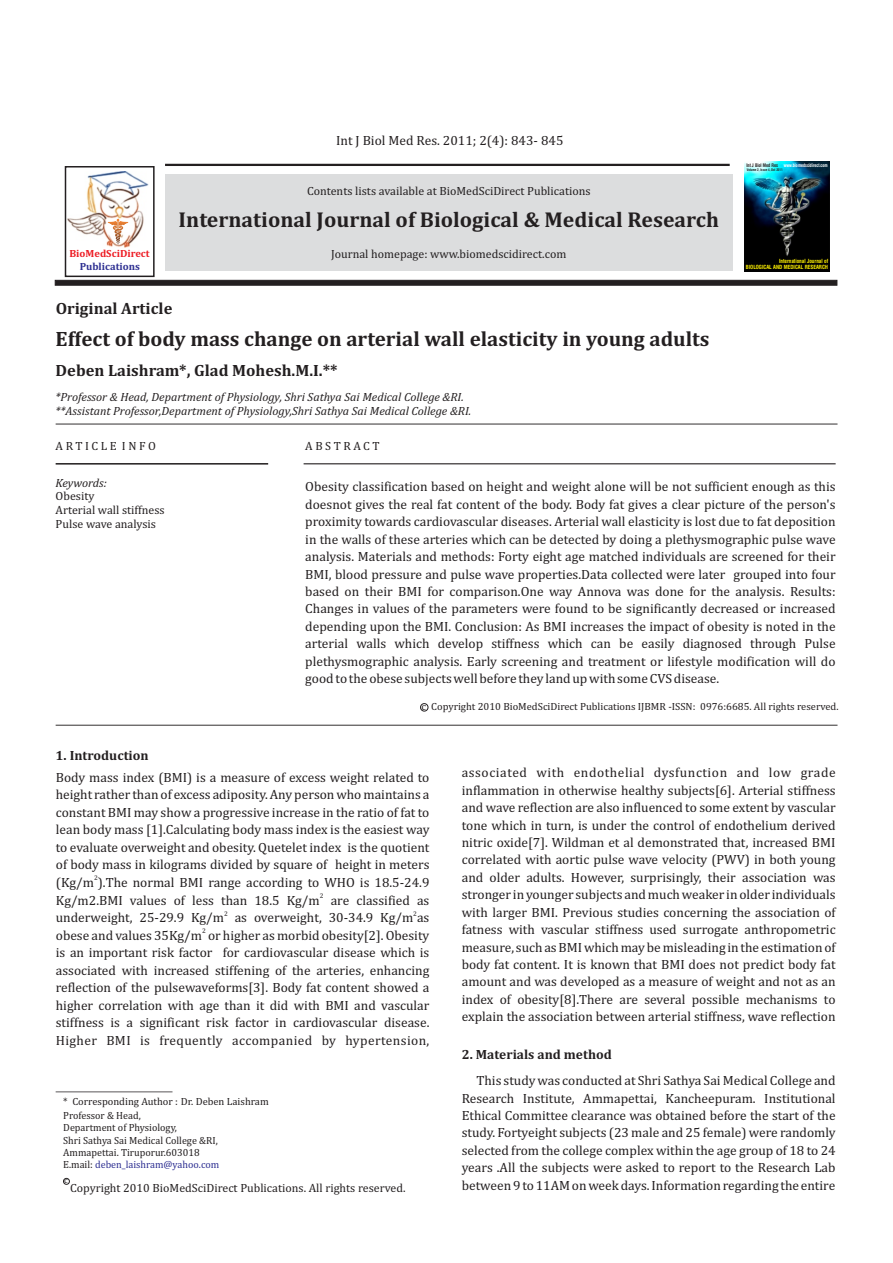
<style>
.page{position:relative;width:893px;height:1263px;background:#fff}
.page>*{position:absolute;margin:0;border:0;box-sizing:border-box;transform-origin:0 0}
.t1{font:700 21.75px "Cambria";color:#231f20}
.t2{font:700 21px "Cambria";color:#231f20}
.t3{font:700 16.5px "Cambria";color:#231f20}
.t4{font:13.5px/17.4px "Cambria";color:#231f20;text-align:justify}
.t5{font:700 13.5px "Cambria";color:#231f20}
.t6{font:12px/14.1px "Cambria";color:#231f20}
.t7{font:italic 12px/14.1px "Cambria";color:#231f20}
.t8{font:12px "Cambria";letter-spacing:.215em;color:#231f20}
.t9{font:10.5px/12.3px "Cambria";color:#231f20}
.t10{font:700 10.5px "Cambria";color:#ed1c24}
.t11{font:700 10.5px "Cambria";color:#2e3092}
.t12{font:8.25px "Cambria";color:#231f20}
.t13{font:6.75px "Cambria";color:#231f20}
.t14{font:700 condensed 5.55px/6.6px "Swiss 721 BT";color:#fff200;text-align:right;scale:.96 1}
.t15{font:700 condensed 4.8px "Swiss 721 BT";color:#fff;scale:.88 1}
.t16{font:700 condensed 3.45px "Swiss 721 BT";color:#231f20;scale:.92 1}
.s1{color:#231f20}
.s2{color:#2e3092}
</style>
<div class="page">
<hr style="left:165px;top:164px;width:565px;height:2px;background:#231f20">
<svg style="left:55px;top:280px;width:782px;height:6px;background:#2c2829"></svg>
<div style="left:165px;top:174px;width:567px;height:96px;background:#dcddde"></div>
<hr style="left:56px;top:424px;width:781px;height:1px;background:#231f20">
<hr style="left:56px;top:725px;width:781px;height:1px;background:#231f20">
<hr style="left:56px;top:464px;width:212px;height:1px;background:#231f20">
<hr style="left:304px;top:463px;width:532px;height:1px;background:#231f20">
<div style="left:65px;top:166px;width:90px;height:111px;border:2px solid #231f20"></div>
<img style="left:68px;top:171px;width:80px;height:77px">
<svg style="left:108px;top:219px;width:20px;height:25px"></svg>
<div style="left:420px;top:703px;width:8px;height:8px;border:1px solid #231f20;border-radius:50%"></div>
<img style="left:744px;top:161px;width:85px;height:111px">
<hr style="left:56px;top:1091px;width:117px;height:1px;background:#231f20">
<div style="left:63px;top:1178px;width:7px;height:6px;border:1px solid #231f20;border-radius:50%"></div>
<p class="t4" style="left:336px;top:132px;width:229px">Int J Biol Med Res. 2011; 2(4): 843- 845</p>
<p class="t6" style="left:307px;top:184px;width:285px">Contents lists available at BioMedSciDirect Publications</p>
<p class="t10" style="left:69px;top:249px;width:82px">BioMedSciDirect</p>
<p class="t11" style="left:80px;top:262px;width:62px">Publications</p>
<h1 class="t1" style="left:179px;top:210px;width:542px">International Journal of Biological &amp; Medical Research</h1>
<p class="t6" style="left:331px;top:248px;width:237px">Journal homepage: www.biomedscidirect.com</p>
<p class="t3" style="left:56px;top:301px;width:118px">Original Article</p>
<h2 class="t2" style="left:56px;top:330px;width:655px">Effect of body mass change on arterial wall elasticity in young adults</h2>
<p class="t3" style="left:56px;top:363px;width:284px">Deben Laishram*, Glad Mohesh.M.I.**</p>
<p class="t7" style="left:56px;top:390px;width:417px">*Professor &amp; Head, Department of Physiology, Shri Sathya Sai Medical College &amp;RI. **Assistant Professor,Department of Physiology,Shri Sathya Sai Medical College &amp;RI.</p>
<p class="t15" style="left:746px;top:163px;width:94px"><span class="s1">Int J Biol Med Res</span> www.biomedscidirect.com</p>
<p class="t16" style="left:747px;top:169px;width:41px">Volume 2, Issue 4, Oct 2011</p>
<p class="t14" style="left:746px;top:258px;width:87px">International Journal of<br>BIOLOGICAL AND MEDICAL RESEARCH</p>
<p class="t8" style="left:56px;top:441px;width:102px">ARTICLE INFO</p>
<p class="t8" style="left:305px;top:441px;width:76px">ABSTRACT</p>
<p class="t7" style="left:56px;top:477px;width:53px">Keywords:</p>
<p class="t4" style="left:305px;top:479px;width:532px">Obesity classification based on height and weight alone will be not sufficient enough as this doesnot gives the real fat content of the body. Body fat gives a clear picture of the person's proximity towards cardiovascular diseases. Arterial wall elasticity is lost due to fat deposition in the walls of these arteries which can be detected by doing a plethysmographic pulse wave analysis. Materials and methods: Forty eight age matched individuals are screened for their BMI, blood pressure and pulse wave properties.Data collected were later grouped into four based on their BMI for comparison.One way Annova was done for the analysis. Results:<br>Changes in values of the parameters were found to be significantly decreased or increased depending upon the BMI. Conclusion: As BMI increases the impact of obesity is noted in the arterial walls which develop stiffness which can be easily diagnosed through Pulse plethysmographic analysis. Early screening and treatment or lifestyle modification will do good to the obese subjects well before they land up with some CVS disease.</p>
<p class="t6" style="left:56px;top:490px;width:111px">Obesity<br>Arterial wall stiffness<br>Pulse wave analysis</p>
<p class="t5" style="left:56px;top:749px;width:95px">1. Introduction</p>
<p class="t9" style="left:421px;top:701px;width:418px">c Copyright 2010 BioMedSciDirect Publications IJBMR -ISSN: 0976:6685. All rights reserved.</p>
<p class="t4" style="left:56px;top:769px;width:375px">Body mass index (BMI) is a measure of excess weight related to height rather than of excess adiposity. Any person who maintains a constant BMI may show a progressive increase in the ratio of fat to lean body mass [1].Calculating body mass index is the easiest way to evaluate overweight and obesity. Quetelet index is the quotient of body mass in kilograms divided by square of height in meters</p>
<p class="t13" style="left:94px;top:875px;width:5px">2</p>
<p class="t4" style="left:56px;top:874px;width:375px">(Kg/m ).The normal BMI range according to WHO is 18.5-24.9</p>
<p class="t13" style="left:320px;top:892px;width:5px">2</p>
<p class="t4" style="left:56px;top:892px;width:375px">Kg/m2.BMI values of less than 18.5 Kg/m are classified as</p>
<p class="t13" style="left:224px;top:910px;width:5px">2</p>
<p class="t13" style="left:413px;top:910px;width:5px">2</p>
<p class="t4" style="left:56px;top:910px;width:375px">underweight, 25-29.9 Kg/m as overweight, 30-34.9 Kg/m as</p>
<p class="t13" style="left:202px;top:928px;width:5px">2</p>
<p class="t4" style="left:56px;top:928px;width:375px">obese and values 35Kg/m or higher as morbid obesity[2]. Obesity is an important risk factor for cardiovascular disease which is associated with increased stiffening of the arteries, enhancing reflection of the pulsewaveforms[3]. Body fat content showed a higher correlation with age than it did with BMI and vascular stiffness is a significant risk factor in cardiovascular disease.<br>Higher BMI is frequently accompanied by hypertension,</p>
<p class="t9" style="left:63px;top:1095px;width:207px;line-height:14.2px">* Corresponding Author : Dr. Deben Laishram<br>Professor &amp; Head,</p>
<p class="t9" style="left:63px;top:1122px;width:158px">Department of Physiology,<br>Shri Sathya Sai Medical College &amp;RI, Ammapettai. Tiruporur.603018<br>E.mail: <span class="s2">deben_laishram@yahoo.com</span></p>
<p class="t6" style="left:70px;top:1182px;width:337px">Copyright 2010 BioMedSciDirect Publications. All rights reserved.</p>
<p class="t12" style="left:64px;top:1177px;width:5px">c</p>
<p class="t4" style="left:462px;top:765px;width:375px">associated with endothelial dysfunction and low grade inflammation in otherwise healthy subjects[6]. Arterial stiffness and wave reflection are also influenced to some extent by vascular tone which in turn, is under the control of endothelium derived nitric oxide[7]. Wildman et al demonstrated that, increased BMI correlated with aortic pulse wave velocity (PWV) in both young and older adults. However, surprisingly, their association was stronger in younger subjects and much weaker in older individuals with larger BMI. Previous studies concerning the association of fatness with vascular stiffness used surrogate anthropometric measure, such as BMI which may be misleading in the estimation of body fat content. It is known that BMI does not predict body fat amount and was developed as a measure of weight and not as an index of obesity[8].There are several possible mechanisms to explain the association between arterial stiffness, wave reflection</p>
<p class="t5" style="left:462px;top:1049px;width:152px">2. Materials and method</p>
<p class="t4" style="left:462px;top:1073px;width:375px;text-indent:15px">This study was conducted at Shri Sathya Sai Medical College and Research Institute, Ammapettai, Kancheepuram. Institutional Ethical Committee clearance was obtained before the start of the study. Fortyeight subjects (23 male and 25 female) were randomly selected from the college complex within the age group of 18 to 24 years .All the subjects were asked to report to the Research Lab between 9 to 11AM on week days. Information regarding the entire</p>
</div>
